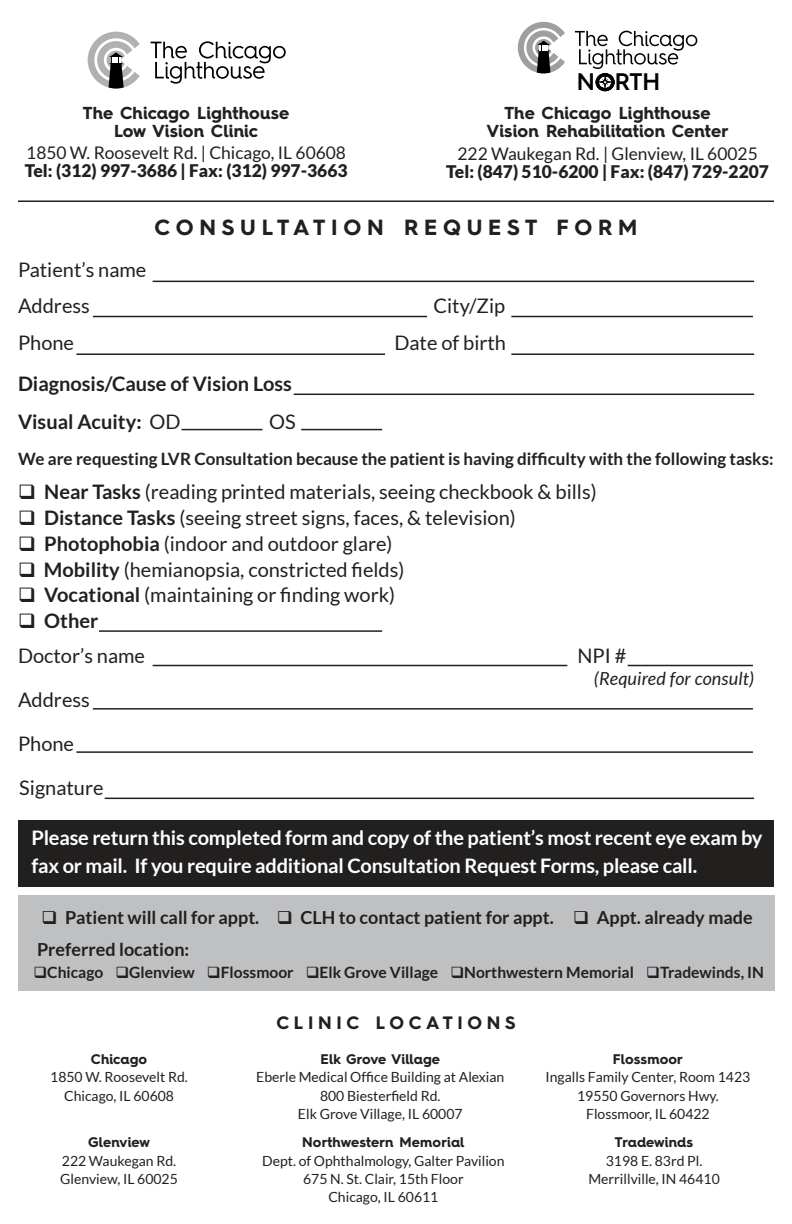
<style>
.page{position:relative;width:792px;height:1224px;background:#fff}
.page>*{position:absolute;margin:0;border:0;box-sizing:border-box;transform-origin:0 0}
.t1{font:600 24px "Hurme Geometric Sans 4";color:#000}
.t2{font:700 22px "Hurme Geometric Sans 4";letter-spacing:.26em;color:#221f1f}
.t3{font:20px/36.8px "Lato";color:#221f1f}
.t4{font:700 20px/28px "Lato";letter-spacing:-.01em;color:#fff}
.t5{font:700 20px/37.6px "Lato";color:#221f1f}
.t6{font:700 18px/31.8px "Lato";color:#221f1f}
.t7{font:italic 18px "Lato";letter-spacing:.01em;color:#221f1f}
.t8{font:700 18px "Hurme Geometric Sans 4";letter-spacing:.26em;color:#221f1f}
.t9{font:700 17.4px/18px "Hurme Geometric Sans 4";letter-spacing:.01em;color:#221f1f;text-align:center}
.t10{font:900 17.4px "Lato";color:#221f1f}
.t11{font:17.4px "Lato";color:#221f1f}
.t12{font:700 17px "Lato";color:#221f1f}
.t13{font:700 15.6px "Lato";color:#221f1f}
.t14{font:14px/18.4px "Lato";color:#221f1f;text-align:center}
.t15{font:700 14px "Hurme Geometric Sans 4";letter-spacing:.005em;color:#221f1f}
.s1{font-weight:400}
.s2{font-weight:700}
</style>
<div class="page">
<div style="left:18px;top:820px;width:756px;height:67px;background:#221f1f"></div>
<hr style="left:294px;top:394px;width:460px;height:1px;background:#221f1f">
<hr style="left:153px;top:281px;width:601px;height:1px;background:#221f1f">
<hr style="left:76px;top:353px;width:309px;height:2px;background:#221f1f">
<hr style="left:93px;top:316px;width:334px;height:1px;background:#221f1f">
<hr style="left:511px;top:353px;width:243px;height:2px;background:#221f1f">
<hr style="left:511px;top:316px;width:242px;height:1px;background:#221f1f">
<hr style="left:105px;top:798px;width:649px;height:1px;background:#221f1f">
<hr style="left:153px;top:665px;width:414px;height:1px;background:#221f1f">
<hr style="left:93px;top:708px;width:660px;height:2px;background:#221f1f">
<hr style="left:76px;top:751px;width:677px;height:2px;background:#221f1f">
<hr style="left:18px;top:200px;width:756px;height:2px;background:#221f1f">
<hr style="left:628px;top:665px;width:125px;height:1px;background:#221f1f">
<hr style="left:181px;top:429px;width:81px;height:1px;background:#221f1f">
<hr style="left:301px;top:429px;width:81px;height:1px;background:#221f1f">
<hr style="left:99px;top:630px;width:283px;height:2px;background:#221f1f">
<svg style="left:151px;top:41px;width:135px;height:43px"></svg>
<svg style="left:88px;top:32px;width:52px;height:57px"></svg>
<svg style="left:518px;top:22px;width:47px;height:51px"></svg>
<svg style="left:575px;top:31px;width:122px;height:61px"></svg>
<div style="left:18px;top:895px;width:757px;height:96px;background:#bec0c2"></div>
<p class="t9" style="left:83px;top:106px;width:208px">The Chicago Lighthouse<br>Low Vision Clinic</p>
<p class="t11" style="left:26px;top:146px;width:321px">1850 W. Roosevelt Rd. | Chicago, IL 60608</p>
<p class="t10" style="left:25px;top:164px;width:324px">Tel: (312) 997-3686 | Fax: (312) 997-3663</p>
<h1 class="t1" style="left:577px;top:68px;width:85px">N RTH</h1>
<p class="t9" style="left:487px;top:106px;width:244px">The Chicago Lighthouse<br>Vision Rehabilitation Center</p>
<p class="t11" style="left:458px;top:146px;width:302px">222 Waukegan Rd. | Glenview, IL 60025</p>
<p class="t10" style="left:446px;top:164px;width:324px">Tel: (847) 510-6200 | Fax: (847) 729-2207</p>
<h2 class="t2" style="left:155px;top:220px;width:484px">CONSULTATION REQUEST FORM</h2>
<h3 class="t3" style="left:18px;top:252px;width:130px">Patient’s name<br>Address</h3>
<h3 class="t3" style="left:433px;top:289px;width:73px">City/Zip</h3>
<h3 class="t3" style="left:18px;top:326px;width:58px">Phone</h3>
<h3 class="t3" style="left:394px;top:326px;width:113px">Date of birth</h3>
<h3 class="t5" style="left:18px;top:366px;width:275px">Diagnosis/Cause of Vision Loss<br>Visual Acuity: <span class="s1">OD</span></h3>
<h3 class="t3" style="left:269px;top:404px;width:28px">OS</h3>
<p class="t12" style="left:18px;top:449px;width:757px">We are requesting LVR Consultation because the patient is having difficulty with the following tasks:</p>
<h3 class="t3" style="left:18px;top:475px;width:580px">❑ <span class="s2">Near Tasks</span> (reading printed materials, seeing checkbook &amp; bills)</h3>
<h3 class="t3" style="left:18px;top:501px;width:499px">❑ <span class="s2">Distance Tasks</span> (seeing street signs, faces, &amp; television)</h3>
<h3 class="t3" style="left:18px;top:527px;width:376px">❑ <span class="s2">Photophobia</span> (indoor and outdoor glare)</h3>
<h3 class="t3" style="left:18px;top:551px;width:388px">❑ <span class="s2">Mobility</span> (hemianopsia, constricted fields)</h3>
<h3 class="t3" style="left:18px;top:577px;width:379px">❑ <span class="s2">Vocational</span> (maintaining or finding work)</h3>
<h3 class="t5" style="left:18px;top:604px;width:82px">❑ Other</h3>
<h3 class="t3" style="left:18px;top:639px;width:129px">Doctor’s name</h3>
<h3 class="t3" style="left:577px;top:639px;width:50px">NPI #</h3>
<h3 class="t3" style="left:18px;top:683px;width:73px">Address</h3>
<h3 class="t3" style="left:18px;top:727px;width:58px">Phone</h3>
<p class="t7" style="left:594px;top:671px;width:162px">(Required for consult)</p>
<h3 class="t3" style="left:19px;top:771px;width:86px">Signature</h3>
<h3 class="t4" style="left:31px;top:825px;width:733px">Please return this completed form and copy of the patient’s most recent eye exam by fax or mail. If you require additional Consultation Request Forms, please call.</h3>
<p class="t6" style="left:37px;top:901px;width:717px">❑ Patient will call for appt. ❑ CLH to contact patient for appt. ❑ Appt. already made<br>Preferred location:</p>
<p class="t13" style="left:33px;top:966px;width:732px">❑Chicago ❑Glenview ❑Flossmoor ❑Elk Grove Village ❑Northwestern Memorial ❑Tradewinds, IN</p>
<p class="t15" style="left:91px;top:1054px;width:58px">Chicago</p>
<p class="t14" style="left:50px;top:1069px;width:139px">1850 W. Roosevelt Rd.<br>Chicago, IL 60608</p>
<p class="t15" style="left:88px;top:1137px;width:63px">Glenview</p>
<p class="t14" style="left:60px;top:1152px;width:119px;text-align:left">222 Waukegan Rd.<br>Glenview, IL 60025</p>
<p class="t8" style="left:276px;top:1016px;width:241px">CLINIC LOCATIONS</p>
<p class="t15" style="left:321px;top:1054px;width:121px">Elk Grove Village</p>
<p class="t14" style="left:256px;top:1068px;width:250px">Eberle Medical Office Building at Alexian<br>800 Biesterfield Rd.<br>Elk Grove Village, IL 60007</p>
<p class="t15" style="left:302px;top:1137px;width:164px">Northwestern Memorial</p>
<p class="t14" style="left:262px;top:1152px;width:244px">Dept. of Ophthalmology, Galter Pavilion<br>675 N. St. Clair, 15th Floor<br>Chicago, IL 60611</p>
<p class="t15" style="left:613px;top:1054px;width:72px">Flossmoor</p>
<p class="t14" style="left:546px;top:1069px;width:206px">Ingalls Family Center, Room 1423<br>19550 Governors Hwy.<br>Flossmoor, IL 60422</p>
<p class="t15" style="left:615px;top:1137px;width:80px">Tradewinds</p>
<p class="t14" style="left:588px;top:1152px;width:133px">3198 E. 83rd Pl.<br>Merrillville, IN 46410</p>
</div>
